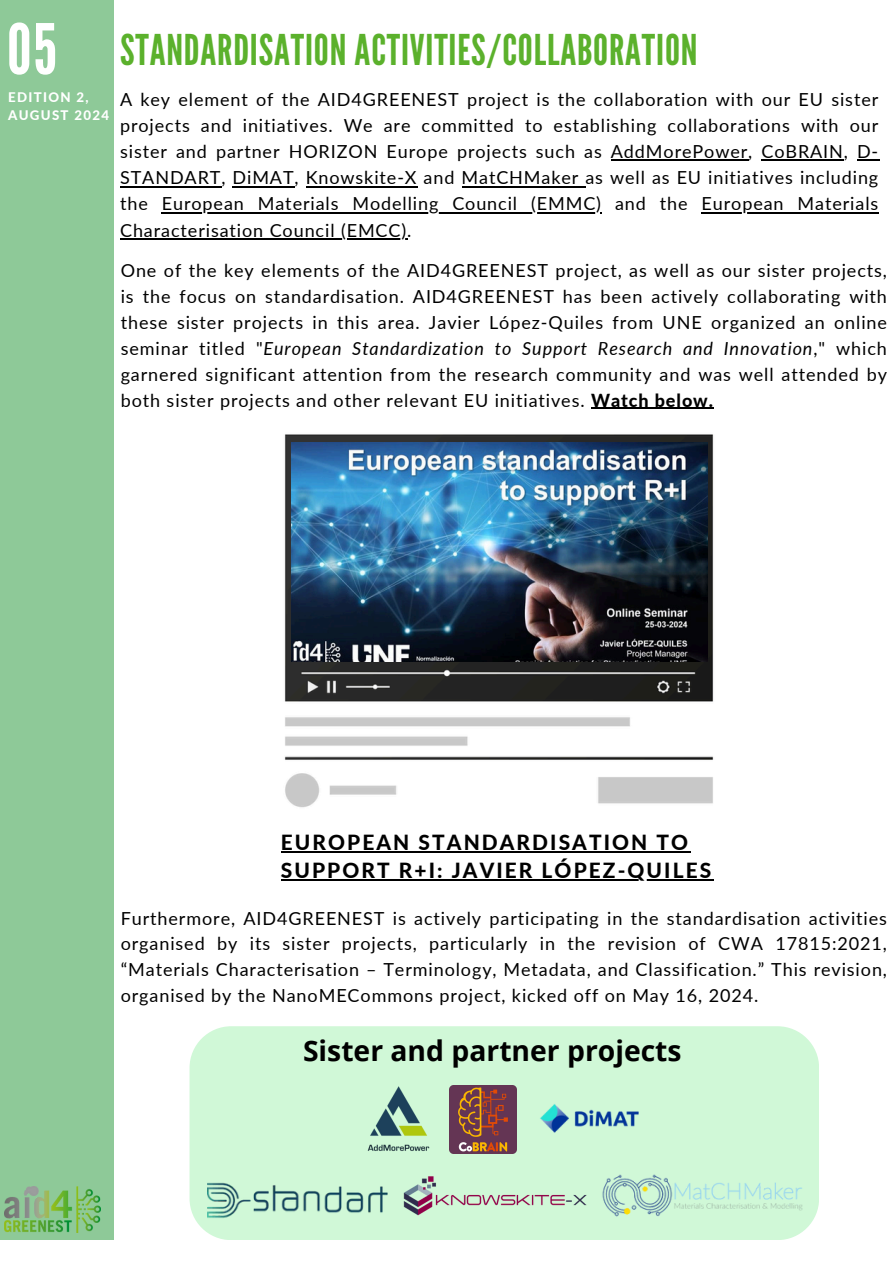
<style>
.page{position:relative;width:894px;height:1264px;background:#fff}
.page>*{position:absolute;margin:0;border:0;box-sizing:border-box;transform-origin:0 0}
.t1{font:69.45px "League Gothic";color:#fff}
.t2{font:42.3px "League Gothic";letter-spacing:.02em;color:#5bb12c}
.t3{font:700 28.35px "Open Sans";color:#000}
.t4{font:800 20.85px/27.9px "Lato";letter-spacing:.1em;color:#000}
.t5{font:18px/25.8px "Lato";letter-spacing:.05em;color:#000;text-align:justify}
.t6{font:800 13.2px "Lato";letter-spacing:.1em;color:#fff}
.s1{font-style:italic}
.s2{font-weight:800}
</style>
<div class="page">
<div style="left:0;top:0;width:114px;height:1239px;background:#8ec998"></div>
<div style="left:189px;top:1026px;width:629px;height:214px;background:#d0f8d7;border-radius:42px"></div>
<img style="left:207px;top:1182px;width:180px;height:36px">
<img style="left:449px;top:1085px;width:68px;height:68px">
<img style="left:403px;top:1176px;width:184px;height:40px">
<img style="left:367px;top:1086px;width:63px;height:65px">
<img style="left:602px;top:1174px;width:200px;height:43px">
<img style="left:4px;top:1186px;width:96px;height:46px">
<img style="left:540px;top:1104px;width:99px;height:29px">
<hr style="left:610px;top:160px;width:138px;height:1px;background:#000">
<hr style="left:761px;top:160px;width:82px;height:1px;background:#000">
<svg style="left:857px;top:160px;width:21px;height:1px"></svg>
<hr style="left:120px;top:186px;width:101px;height:1px;background:#000">
<hr style="left:232px;top:186px;width:62px;height:1px;background:#000">
<hr style="left:305px;top:186px;width:112px;height:1px;background:#000">
<hr style="left:461px;top:186px;width:124px;height:1px;background:#000">
<hr style="left:162px;top:212px;width:440px;height:2px;background:#000">
<hr style="left:701px;top:212px;width:177px;height:2px;background:#000">
<hr style="left:120px;top:238px;width:287px;height:2px;background:#000">
<hr style="left:591px;top:408px;width:122px;height:1px;background:#000">
<img style="left:284px;top:434px;width:430px;height:374px">
<img style="left:291px;top:442px;width:416px;height:219px">
<hr style="left:281px;top:851px;width:409px;height:2px;background:#000">
<hr style="left:281px;top:879px;width:432px;height:2px;background:#000">
<h3 class="t1" style="left:7px;top:9px;width:51px">05</h3>
<p class="t2" style="left:120px;top:26px;width:578px">STANDARDISATION ACTIVITIES/COLLABORATION</p>
<h2 class="t6" style="left:8px;top:89px;width:82px">EDITION 2,</h2>
<p class="t6" style="left:8px;top:107px;width:102px">AUGUST 2024</p>
<h4 class="t5" style="left:120px;top:85px;width:759px;line-height:26.2px">A key element of the AID4GREENEST project is the collaboration with our EU sister projects and initiatives. We are committed to establishing collaborations with our sister and partner HORIZON Europe projects such as AddMorePower, CoBRAIN, D-STANDART, DiMAT, Knowskite-X and MatCHMaker as well as EU initiatives including the</h4>
<h4 class="t5" style="left:162px;top:190px;width:527px">European Materials Modelling Council (EMMC) and the</h4>
<p class="t5" style="left:701px;top:190px;width:178px">European Materials</p>
<p class="t5" style="left:120px;top:217px;width:293px">Characterisation Council (EMCC).</p>
<p class="t5" style="left:121px;top:257px;width:767px">One of the key elements of the AID4GREENEST project, as well as our sister projects, is the focus on standardisation. AID4GREENEST has been actively collaborating with these sister projects in this area. Javier López-Quiles from UNE organized an online seminar titled "<span class="s1">European Standardization to Support Research and Innovation</span>," which garnered significant attention from the research community and was well attended by both sister projects and other relevant EU initiatives. <span class="s2">Watch below.</span></p>
<p class="t4" style="left:281px;top:827px;width:432px">EUROPEAN STANDARDISATION TO<br>SUPPORT R+I: JAVIER LÓPEZ-QUILES</p>
<p class="t5" style="left:121px;top:904px;width:767px">Furthermore, AID4GREENEST is actively participating in the standardisation activities organised by its sister projects, particularly in the revision of CWA 17815:2021, “Materials Characterisation – Terminology, Metadata, and Classification.” This revision, organised by the NanoMECommons project, kicked off on May 16, 2024.</p>
<p class="t3" style="left:303px;top:1030px;width:380px">Sister and partner projects</p>
</div>
